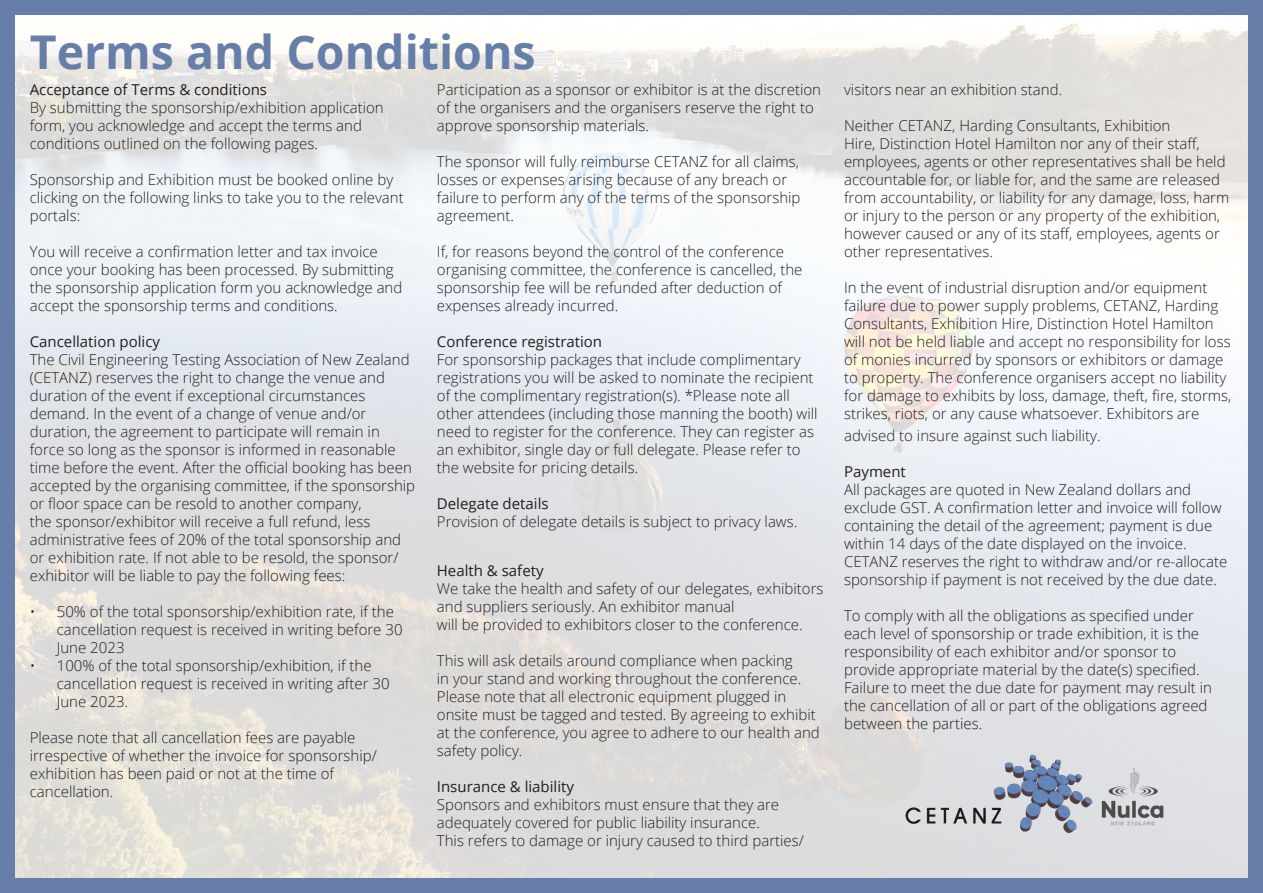
<style>
.page{position:relative;width:1263px;height:893px;background:#fff}
.page>*{position:absolute;margin:0;border:0;box-sizing:border-box;transform-origin:0 0}
.t1{font:700 46.5px "Open Sans";color:#677fa8}
.t2{font:300 15px/18px "Open Sans";color:#231f20}
.t3{font:15px "Open Sans";color:#231f20}
</style>
<div class="page">
<div style="left:0;top:0;width:1263px;height:893px;border:15px solid #677fa8"></div>
<img style="left:901px;top:754px;width:187px;height:81px">
<img style="left:1088px;top:750px;width:88px;height:88px">
<p class="t1" style="left:30px;top:19px;width:507px">Terms and Conditions</p>
<p class="t3" style="left:30px;top:79px;width:239px">Acceptance of Terms &amp; conditions</p>
<p class="t2" style="left:30px;top:98px;width:355px">By submitting the sponsorship/exhibition application form, you acknowledge and accept the terms and conditions outlined on the following pages.</p>
<p class="t2" style="left:30px;top:170px;width:375px">Sponsorship and Exhibition must be booked online by clicking on the following links to take you to the relevant portals:</p>
<p class="t2" style="left:30px;top:242px;width:374px">You will receive a confirmation letter and tax invoice once your booking has been processed. By submitting the sponsorship application form you acknowledge and accept the sponsorship terms and conditions.</p>
<p class="t3" style="left:30px;top:331px;width:132px">Cancellation policy</p>
<p class="t2" style="left:30px;top:350px;width:387px">The Civil Engineering Testing Association of New Zealand (CETANZ) reserves the right to change the venue and duration of the event if exceptional circumstances demand. In the event of a change of venue and/or duration, the agreement to participate will remain in force so long as the sponsor is informed in reasonable time before the event. After the official booking has been accepted by the organising committee, if the sponsorship or floor space can be resold to another company,<br>the sponsor/exhibitor will receive a full refund, less administrative fees of 20% of the total sponsorship and or exhibition rate. If not able to be resold, the sponsor/ exhibitor will be liable to pay the following fees:</p>
<p class="t2" style="left:30px;top:602px;width:366px">• 50% of the total sponsorship/exhibition rate, if the</p>
<p class="t2" style="left:57px;top:620px;width:347px">cancellation request is received in writing before 30</p>
<p class="t2" style="left:57px;top:638px;width:69px">June 2023</p>
<p class="t2" style="left:30px;top:656px;width:343px">• 100% of the total sponsorship/exhibition, if the</p>
<p class="t2" style="left:57px;top:674px;width:334px">cancellation request is received in writing after 30</p>
<p class="t2" style="left:57px;top:692px;width:73px">June 2023.</p>
<p class="t2" style="left:30px;top:728px;width:327px">Please note that all cancellation fees are payable</p>
<p class="t2" style="left:30px;top:746px;width:349px">irrespective of whether the invoice for sponsorship/</p>
<p class="t2" style="left:30px;top:764px;width:306px">exhibition has been paid or not at the time of cancellation.</p>
<p class="t2" style="left:437px;top:80px;width:386px">Participation as a sponsor or exhibitor is at the discretion of the organisers and the organisers reserve the right to approve sponsorship materials.</p>
<p class="t2" style="left:437px;top:152px;width:365px">The sponsor will fully reimburse CETANZ for all claims, losses or expenses arising because of any breach or failure to perform any of the terms of the sponsorship agreement.</p>
<p class="t2" style="left:437px;top:242px;width:349px">If, for reasons beyond the control of the conference</p>
<p class="t2" style="left:437px;top:260px;width:367px">organising committee, the conference is cancelled, the</p>
<p class="t2" style="left:437px;top:278px;width:347px">sponsorship fee will be refunded after deduction of</p>
<p class="t2" style="left:437px;top:296px;width:183px">expenses already incurred.</p>
<p class="t3" style="left:437px;top:331px;width:167px">Conference registration</p>
<p class="t2" style="left:437px;top:350px;width:365px">For sponsorship packages that include complimentary</p>
<p class="t2" style="left:437px;top:368px;width:378px">registrations you will be asked to nominate the recipient</p>
<p class="t2" style="left:437px;top:386px;width:382px">of the complimentary registration(s). *Please note all other attendees (including those manning the booth) will need to register for the conference. They can register as an exhibitor, single day or full delegate. Please refer to the website for pricing details.</p>
<p class="t3" style="left:437px;top:493px;width:113px">Delegate details</p>
<p class="t2" style="left:437px;top:512px;width:362px">Provision of delegate details is subject to privacy laws.</p>
<p class="t3" style="left:437px;top:560px;width:108px">Health &amp; safety</p>
<p class="t2" style="left:437px;top:579px;width:388px">We take the health and safety of our delegates, exhibitors and suppliers seriously. An exhibitor manual</p>
<p class="t2" style="left:437px;top:615px;width:367px">will be provided to exhibitors closer to the conference.</p>
<p class="t2" style="left:437px;top:651px;width:357px">This will ask details around compliance when packing</p>
<p class="t2" style="left:437px;top:669px;width:366px">in your stand and working throughout the conference.</p>
<p class="t2" style="left:437px;top:687px;width:351px">Please note that all electronic equipment plugged in</p>
<p class="t2" style="left:437px;top:705px;width:384px">onsite must be tagged and tested. By agreeing to exhibit at the conference, you agree to adhere to our health and safety policy.</p>
<p class="t3" style="left:437px;top:776px;width:139px">Insurance &amp; liability</p>
<p class="t2" style="left:437px;top:795px;width:344px">Sponsors and exhibitors must ensure that they are</p>
<p class="t2" style="left:437px;top:813px;width:325px">adequately covered for public liability insurance.</p>
<p class="t2" style="left:437px;top:831px;width:368px">This refers to damage or injury caused to third parties/</p>
<p class="t2" style="left:844px;top:80px;width:220px">visitors near an exhibition stand.</p>
<p class="t2" style="left:844px;top:116px;width:387px">Neither CETANZ, Harding Consultants, Exhibition<br>Hire, Distinction Hotel Hamilton nor any of their staff, employees, agents or other representatives shall be held accountable for, or liable for, and the same are released from accountability, or liability for any damage, loss, harm or injury to the person or any property of the exhibition, however caused or any of its staff, employees, agents or other representatives.</p>
<p class="t2" style="left:844px;top:278px;width:365px">In the event of industrial disruption and/or equipment</p>
<p class="t2" style="left:844px;top:296px;width:389px">failure due to power supply problems, CETANZ, Harding Consultants, Exhibition Hire, Distinction Hotel Hamilton will not be held liable and accept no responsibility for loss of monies incurred by sponsors or exhibitors or damage to property. The conference organisers accept no liability for damage to exhibits by loss, damage, theft, fire, storms, strikes, riots, or any cause whatsoever. Exhibitors are</p>
<p class="t2" style="left:844px;top:426px;width:258px">advised to insure against such liability.</p>
<p class="t3" style="left:844px;top:461px;width:63px">Payment</p>
<p class="t2" style="left:844px;top:480px;width:349px">All packages are quoted in New Zealand dollars and</p>
<p class="t2" style="left:844px;top:498px;width:385px">exclude GST. A confirmation letter and invoice will follow containing the detail of the agreement; payment is due within 14 days of the date displayed on the invoice.<br>CETANZ reserves the right to withdraw and/or re-allocate sponsorship if payment is not received by the due date.</p>
<p class="t2" style="left:844px;top:606px;width:369px">To comply with all the obligations as specified under each level of sponsorship or trade exhibition, it is the responsibility of each exhibitor and/or sponsor to provide appropriate material by the date(s) specified.<br>Failure to meet the due date for payment may result in the cancellation of all or part of the obligations agreed between the parties.</p>
</div>
